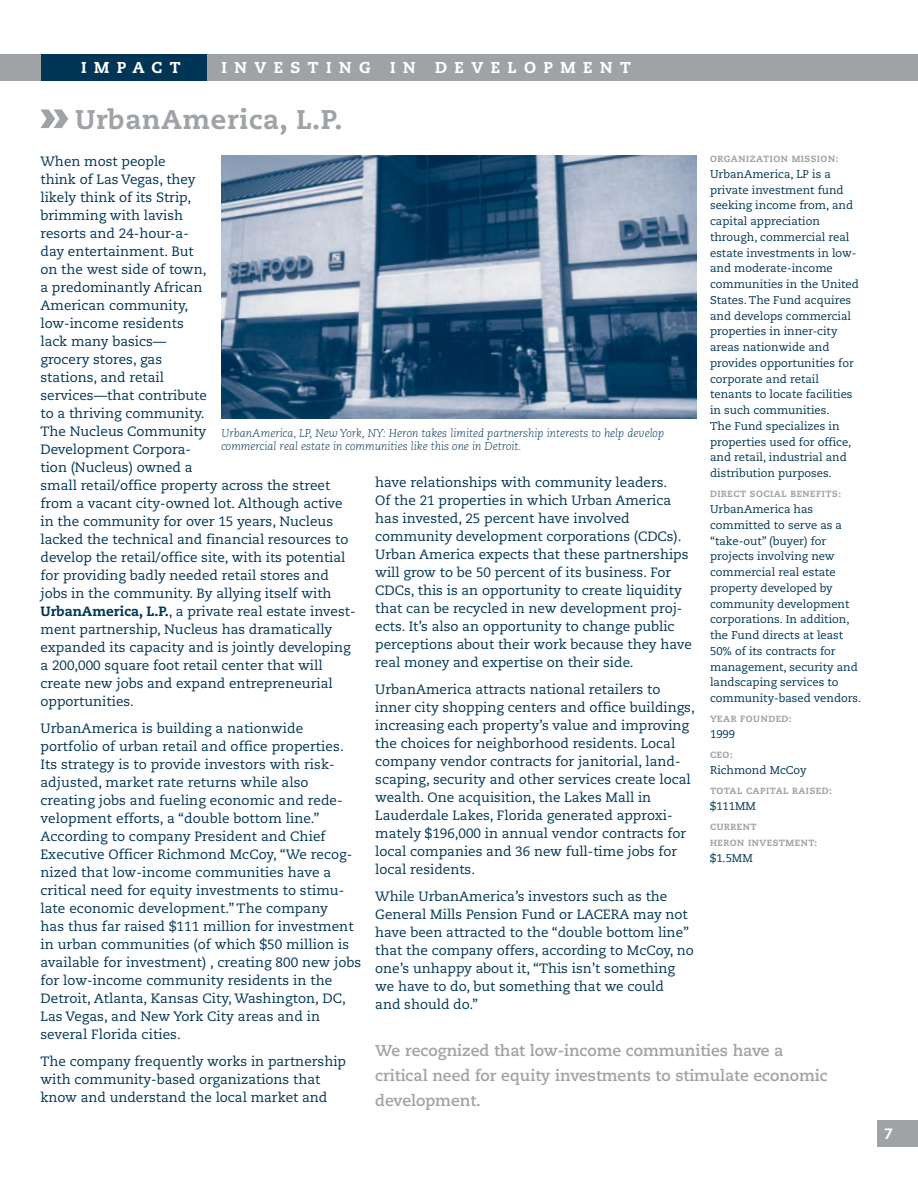
<style>
.page{position:relative;width:918px;height:1188px;background:#fff}
.page>*{position:absolute;margin:0;border:0;box-sizing:border-box;transform-origin:0 0}
.t1{font:800 27px "Caecilia";letter-spacing:.025em;color:#a0a3a6}
.t2{font:700 15.75px/24.8px "Caecilia";color:#a0a3a6}
.t3{font:800 15.75px "Caecilia";letter-spacing:.475em;color:#fff}
.t4{font:800 15px "Caecilia";color:#fff}
.t5{font:13.5px/18px "Caecilia";color:#003555}
.t6{font:11.25px/15.8px "Caecilia";color:#003555}
.t7{font:italic 300 11.25px/13.5px "Caecilia";color:#003555}
.t8{font:800 9px/15.8px "Caecilia";letter-spacing:.06em;color:#a0a3a6}
.s1{font-weight:800}
</style>
<div class="page">
<div style="left:877px;top:1120px;width:41px;height:28px;background:#a0a3a6"></div>
<div style="left:40px;top:54px;width:154px;height:27px;background:#003555"></div>
<div style="left:0;top:54px;width:40px;height:27px;background:#a0a3a6"></div>
<div style="left:54px;top:54px;width:154px;height:27px;background:#003555"></div>
<div style="left:208px;top:54px;width:710px;height:27px;background:#a0a3a6"></div>
<svg style="left:40px;top:110px;width:28px;height:18px"></svg>
<img style="left:221px;top:155px;width:476px;height:263px">
<p class="t3" style="left:63px;top:61px;width:110px">IMPACT</p>
<p class="t3" style="left:81px;top:61px;width:101px">IMPACT</p>
<p class="t3" style="left:208px;top:61px;width:424px">PAINVESTING IN DEVELOPMENT</p>
<p class="t3" style="left:246px;top:61px;width:32px">G E</p>
<p class="t3" style="left:300px;top:61px;width:113px">HEADER</p>
<h1 class="t1" style="left:75px;top:108px;width:269px">UrbanAmerica, L.P.</h1>
<p class="t5" style="left:40px;top:153px;width:317px">When most people<br>think of Las Vegas, they<br>likely think of its Strip,<br>brimming with lavish<br>resorts and 24-hour-a-<br>day entertainment. But<br>on the west side of town,<br>a predominantly African<br>American community,<br>low-income residents<br>lack many basics—<br>grocery stores, gas<br>stations, and retail<br>services—that contribute<br>to a thriving community.<br>The Nucleus Community<br>Development Corpora-<br>tion (Nucleus) owned a<br>small retail/office property across the street from a vacant city-owned lot. Although active in the community for over 15 years, Nucleus lacked the technical and financial resources to develop the retail/office site, with its potential for providing badly needed retail stores and jobs in the community. By allying itself with<br><span class="s1">UrbanAmerica, L.P.</span>, a private real estate invest&shy;ment partnership, Nucleus has dramatically expanded its capacity and is jointly developing a 200,000 square foot retail center that will create new jobs and expand entrepreneurial opportunities.</p>
<p class="t5" style="left:41px;top:720px;width:322px">UrbanAmerica is building a nationwide portfolio of urban retail and office properties.<br>Its strategy is to provide investors with risk&shy;adjusted, market rate returns while also creating jobs and fueling economic and rede&shy;velopment efforts, a “double bottom line.” According to company President and Chief Executive Officer Richmond McCoy, “We recog&shy;nized that low-income communities have a critical need for equity investments to stimu&shy;late economic development.” The company<br>has thus far raised $111 million for investment in urban communities (of which $50 million is available for investment) , creating 800 new jobs for low-income community residents in the Detroit, Atlanta, Kansas City, Washington, DC, Las Vegas, and New York City areas and in several Florida cities.</p>
<p class="t5" style="left:41px;top:1053px;width:307px">The company frequently works in partnership with community-based organizations that know and understand the local market and</p>
<p class="t8" style="left:710px;top:152px;width:130px">ORGANIZATION MISSION:</p>
<p class="t6" style="left:710px;top:167px;width:150px">UrbanAmerica, LP is a private investment fund seeking income from, and capital appreciation through, commercial real estate investments in low&shy;and moderate-income communities in the United<br>States. The Fund acquires and develops commercial properties in inner-city areas nationwide and provides opportunities for corporate and retail tenants to locate facilities in such communities.<br>The Fund specializes in properties used for office, and retail, industrial and distribution purposes.</p>
<p class="t8" style="left:710px;top:487px;width:133px">DIRECT SOCIAL BENEFITS:</p>
<p class="t6" style="left:710px;top:502px;width:153px">UrbanAmerica has committed to serve as a “take-out” (buyer) for projects involving new commercial real estate property developed by community development corporations. In addition, the Fund directs at least<br>50% of its contracts for management, security and landscaping services to community-based vendors.</p>
<p class="t8" style="left:710px;top:712px;width:83px">YEAR FOUNDED:</p>
<p class="t6" style="left:710px;top:727px;width:27px">1999</p>
<p class="t8" style="left:710px;top:748px;width:24px">CEO:</p>
<p class="t6" style="left:710px;top:763px;width:98px">Richmond McCoy</p>
<p class="t8" style="left:710px;top:784px;width:123px">TOTAL CAPITAL RAISED:</p>
<p class="t6" style="left:710px;top:799px;width:47px">$111MM</p>
<p class="t8" style="left:710px;top:820px;width:108px">CURRENT<br>HERON INVESTMENT:</p>
<p class="t6" style="left:710px;top:851px;width:44px">$1.5MM</p>
<p class="t7" style="left:221px;top:427px;width:444px">UrbanAmerica, LP, New York, NY: Heron takes limited partnership interests to help develop commercial real estate in communities like this one in Detroit.</p>
<p class="t5" style="left:375px;top:475px;width:318px">have relationships with community leaders.<br>Of the 21 properties in which Urban America has invested, 25 percent have involved community development corporations (CDCs).<br>Urban America expects that these partnerships will grow to be 50 percent of its business. For CDCs, this is an opportunity to create liquidity that can be recycled in new development proj&shy;ects. It’s also an opportunity to change public perceptions about their work because they have real money and expertise on their side.</p>
<p class="t5" style="left:375px;top:682px;width:321px">UrbanAmerica attracts national retailers to inner city shopping centers and office buildings, increasing each property’s value and improving the choices for neighborhood residents. Local company vendor contracts for janitorial, land&shy;scaping, security and other services create local wealth. One acquisition, the Lakes Mall in Lauderdale Lakes, Florida generated approxi&shy;mately $196,000 in annual vendor contracts for local companies and 36 new full-time jobs for local residents.</p>
<p class="t5" style="left:375px;top:889px;width:320px">While UrbanAmerica’s investors such as the General Mills Pension Fund or LACERA may not have been attracted to the “double bottom line” that the company offers, according to McCoy, no one’s unhappy about it, “This isn’t something we have to do, but something that we could<br>and should do.”</p>
<p class="t2" style="left:375px;top:1040px;width:454px">We recognized that low-income communities have a critical need for equity investments to stimulate economic development.</p>
<p class="t4" style="left:884px;top:1127px;width:10px">7</p>
</div>
